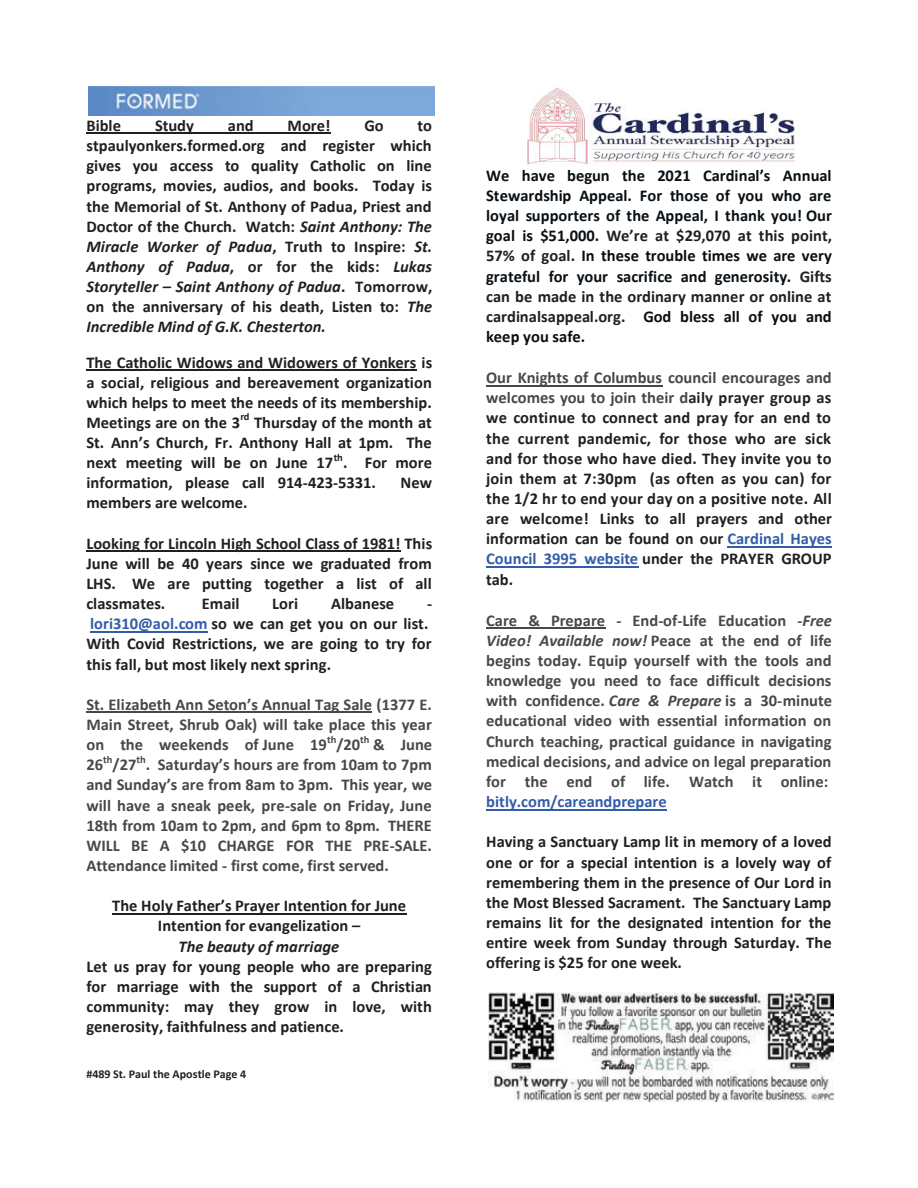
<style>
.page{position:relative;width:918px;height:1188px;background:#fff}
.page>*{position:absolute;margin:0;border:0;box-sizing:border-box;transform-origin:0 0}
.t1{font:700 16.5px/20.1px "Calibri";color:#231f20;text-align:justify}
.t2{font:700 16.5px/20.1px "Calibri";color:#474849;text-align:justify}
.t3{font:700 16.5px/20.1px "Calibri";color:#091015;text-align:justify}
.t4{font:700 16.5px "Calibri";letter-spacing:.005em;color:#335ca9}
.t5{font:italic 700 16.5px "Calibri";color:#231f20}
.t6{font:700 12px "Calibri";color:#231f20}
.t7{font:700 10.5px "Calibri";letter-spacing:-.005em;color:#474849}
.t8{font:700 10.5px "Calibri";color:#231f20}
.s1{font-style:italic}
.s2{color:#335ca9}
.s3{color:#231f20}
.s4{color:#474849}
</style>
<div class="page">
<hr style="left:86px;top:133px;width:245px;height:1px;background:#231f20">
<hr style="left:86px;top:369px;width:331px;height:2px;background:#231f20">
<hr style="left:86px;top:551px;width:315px;height:1px;background:#231f20">
<hr style="left:90px;top:631px;width:118px;height:1px;background:#335ca9">
<hr style="left:86px;top:712px;width:286px;height:1px;background:#474849">
<hr style="left:112px;top:913px;width:294px;height:1px;background:#231f20">
<hr style="left:486px;top:385px;width:176px;height:1px;background:#474849">
<hr style="left:727px;top:546px;width:105px;height:1px;background:#335ca9">
<hr style="left:486px;top:566px;width:153px;height:1px;background:#335ca9">
<hr style="left:486px;top:628px;width:119px;height:1px;background:#474849">
<hr style="left:486px;top:809px;width:181px;height:1px;background:#335ca9">
<img style="left:89px;top:86px;width:345px;height:29px">
<img style="left:527px;top:88px;width:267px;height:76px">
<img style="left:488px;top:993px;width:346px;height:108px">
<p class="t1" style="left:86px;top:117px;width:36px">Bible</p>
<p class="t1" style="left:155px;top:117px;width:41px">Study</p>
<p class="t1" style="left:228px;top:117px;width:27px">and</p>
<p class="t1" style="left:288px;top:117px;width:44px">More!</p>
<p class="t1" style="left:365px;top:117px;width:21px">Go</p>
<p class="t1" style="left:86px;top:117px;width:347px;text-indent:331px">to stpaulyonkers.formed.org and register which gives you access to quality Catholic on line programs, movies, audios, and books. Today is the Memorial of St. Anthony of Padua, Priest and Doctor of the Church. Watch: <span class="s1">Saint Anthony: The Miracle Worker of Padua</span>, Truth to Inspire: <span class="s1">St.<br>Anthony of Padua</span>, or for the kids: <span class="s1">Lukas Storyteller – Saint Anthony of Padua</span>. Tomorrow, on the anniversary of his death, Listen to: <span class="s1">The Incredible Mind of G.K. Chesterton.</span></p>
<p class="t1" style="left:86px;top:353px;width:347px">The Catholic Widows and Widowers of Yonkers is a social, religious and bereavement organization which helps to meet the needs of its membership.<br>Meetings are on the 3</p>
<p class="t8" style="left:240px;top:413px;width:11px">rd</p>
<p class="t1" style="left:86px;top:414px;width:347px;text-indent:168px">Thursday of the month at St. Ann’s Church, Fr. Anthony Hall at 1pm. The next meeting will be on June 17</p>
<p class="t8" style="left:334px;top:453px;width:11px">th</p>
<p class="t1" style="left:86px;top:454px;width:347px;text-indent:257px">. For more information, please call 914-423-5331.</p>
<p class="t1" style="left:401px;top:474px;width:33px">New</p>
<p class="t1" style="left:86px;top:494px;width:163px">members are welcome.</p>
<p class="t1" style="left:86px;top:535px;width:347px">Looking for Lincoln High School Class of 1981! This June will be 40 years since we graduated from LHS. We are putting together a list of all classmates.</p>
<p class="t1" style="left:202px;top:595px;width:39px">Email</p>
<p class="t1" style="left:272px;top:595px;width:27px">Lori</p>
<p class="t1" style="left:331px;top:595px;width:64px">Albanese</p>
<p class="t1" style="left:86px;top:595px;width:347px;text-align:left;text-indent:341px">- <span class="s2">lori310@aol.com</span> so we can get you on our list.<br>With Covid Restrictions, we are going to try for this fall, but most likely next spring.</p>
<p class="t2" style="left:86px;top:696px;width:347px">St. Elizabeth Ann Seton’s Annual Tag Sale (1377 E.<br>Main Street, Shrub Oak) will take place this year on the weekends of June 19</p>
<p class="t7" style="left:327px;top:735px;width:11px">th</p>
<p class="t2" style="left:336px;top:736px;width:25px">/20</p>
<p class="t7" style="left:360px;top:735px;width:11px">th</p>
<p class="t2" style="left:373px;top:736px;width:61px">&amp; June</p>
<p class="t7" style="left:103px;top:755px;width:11px">th</p>
<p class="t2" style="left:113px;top:756px;width:25px">/27</p>
<p class="t7" style="left:137px;top:755px;width:11px">th</p>
<p class="t2" style="left:86px;top:756px;width:347px;text-indent:59px">. Saturday’s hours are from 10am to 7pm and Sunday’s are from 8am to 3pm. This year, we will have a sneak peek, pre-sale on Friday, June 18th from 10am to 2pm, and 6pm to 8pm. THERE WILL BE A $10 CHARGE FOR THE PRE-SALE.<br>Attendance limited - first come, first served.</p>
<p class="t1" style="left:112px;top:897px;width:295px;text-align:center">The Holy Father’s Prayer Intention for June<br>Intention for evangelization –</p>
<p class="t5" style="left:179px;top:939px;width:162px">The beauty of marriage</p>
<p class="t1" style="left:86px;top:958px;width:347px">Let us pray for young people who are preparing for marriage with the support of a Christian community: may they grow in love, with generosity, faithfulness and patience.</p>
<p class="t6" style="left:86px;top:1069px;width:161px">#489 St. Paul the Apostle Page 4</p>
<p class="t2" style="left:86px;top:756px;width:18px">26</p>
<p class="t3" style="left:486px;top:167px;width:348px">We have begun the 2021 Cardinal’s Annual Stewardship Appeal. For those of you who are loyal supporters of the Appeal, I thank you! Our goal is $51,000. <span class="s3">We’re at $29,070 at this point, 57% of goal.</span> In these trouble times we are very grateful for your sacrifice and generosity. <span class="s3">Gifts can be made in the ordinary manner or online at cardinalsappeal.org.</span> God bless all of you and keep you safe.</p>
<p class="t1" style="left:486px;top:369px;width:347px"><span class="s4">Our Knights of Columbus council encourages and welcomes you to join their d</span>aily prayer group as we continue to connect and pray for an end to the current pandemic, for those who are sick and for those who have died. They invite you to join them at 7:30pm (as often as you can) for the 1/2 hr to end your day on a positive note. All are welcome! Links to all prayers and other information can be found on our <span class="s2">Cardinal Hayes Council 3995 website</span> under the PRAYER GROUP tab.</p>
<p class="t2" style="left:486px;top:612px;width:347px">Care &amp; Prepare - End-of-Life Education -<span class="s1">Free Video! Available now!</span> Peace at the end of life begins today. Equip yourself with the tools and knowledge you need to face difficult decisions with confidence. <span class="s1">Care &amp; Prepare</span> is a 30-minute educational video with essential information on Church teaching, practical guidance in navigating medical decisions, and advice on legal preparation for the end of life. Watch it online:</p>
<p class="t4" style="left:486px;top:795px;width:182px">bitly.com/careandprepare</p>
<p class="t1" style="left:486px;top:833px;width:347px">Having a Sanctuary Lamp lit in memory of a loved one or for a special intention is a lovely way of remembering them in the presence of Our Lord in the Most Blessed Sacrament. The Sanctuary Lamp remains lit for the designated intention for the entire week from Sunday through Saturday. The offering is $25 for one week.</p>
</div>
